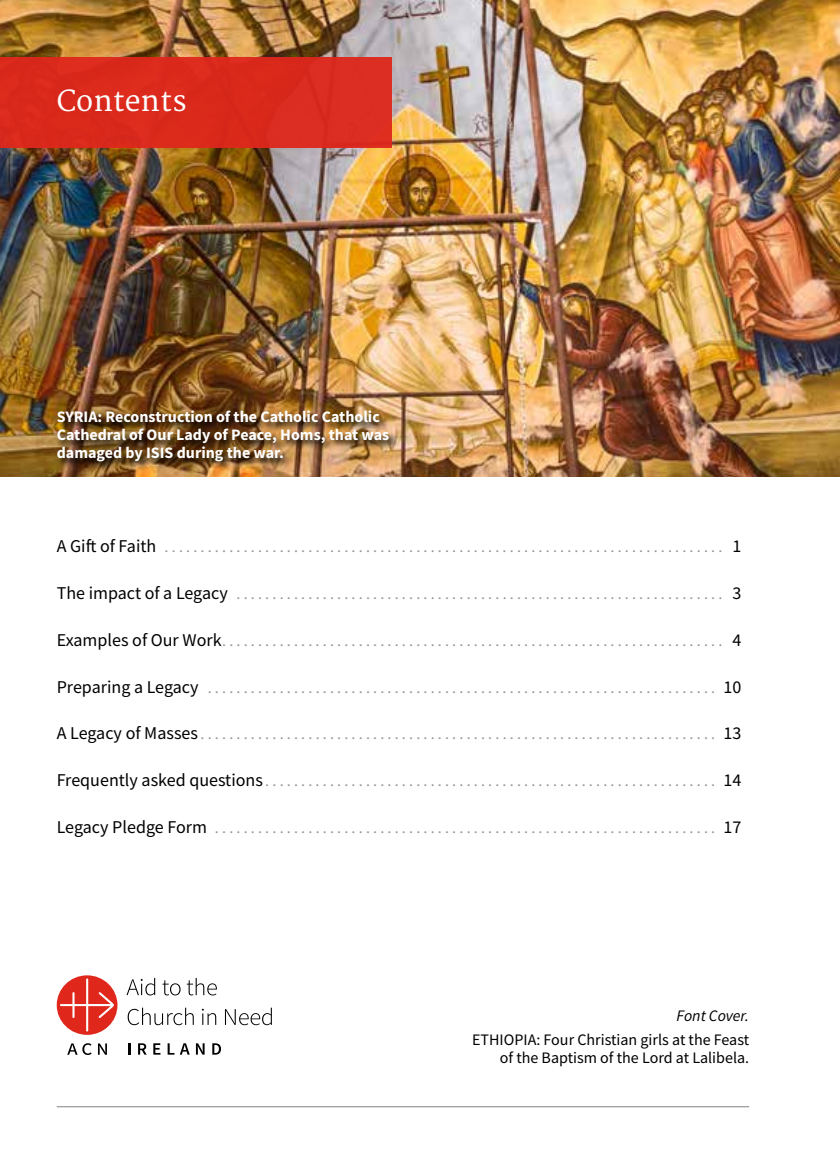
<style>
.page{position:relative;width:840px;height:1163px;background:#fff}
.page>*{position:absolute;margin:0;border:0;box-sizing:border-box;transform-origin:0 0}
.t1{font:600 28.4px "Martel";color:#fff}
.t2{font:16px "Source Sans Pro";color:#939598}
.t3{font:700 16px/18px "Source Sans Pro";color:#fff}
.t4{font:16px/18px "Source Sans Pro";color:#000;text-align:right}
.t5{font:italic 16px "Source Sans Pro";color:#000}
.s1{font-size:18px;color:#000}
</style>
<div class="page">
<hr style="left:839px;top:57px;width:1px;height:90px;background:#df271c">
<img style="left:0;top:0;width:839px;height:476px">
<div style="left:0;top:57px;width:391px;height:90px;background:#df271c"></div>
<svg style="left:128px;top:1007px;width:144px;height:17px"></svg>
<svg style="left:126px;top:977px;width:91px;height:18px"></svg>
<svg style="left:67px;top:1043px;width:40px;height:11px"></svg>
<div style="left:57px;top:975px;width:60px;height:59px;background:#df271c;border-radius:50%"></div>
<svg style="left:60px;top:978px;width:54px;height:53px"></svg>
<svg style="left:128px;top:1043px;width:2px;height:11px"></svg>
<svg style="left:138px;top:1043px;width:9px;height:11px"></svg>
<svg style="left:153px;top:1043px;width:7px;height:11px"></svg>
<svg style="left:167px;top:1043px;width:7px;height:11px"></svg>
<svg style="left:180px;top:1043px;width:10px;height:11px"></svg>
<svg style="left:196px;top:1043px;width:8px;height:11px"></svg>
<svg style="left:212px;top:1043px;width:9px;height:11px"></svg>
<img style="left:56px;top:409px;width:342px;height:62px">
<hr style="left:57px;top:1106px;width:691px;height:1px;background:#808285">
<h1 class="t1" style="left:57px;top:85px;width:131px">Contents</h1>
<p class="t3" style="left:57px;top:408px;width:334px">SYRIA: Reconstruction of the Catholic Catholic<br>Cathedral of Our Lady of Peace, Homs, that was damaged by ISIS during the war.</p>
<p class="t2" style="left:57px;top:537px;width:686px"><span class="s1">A Gift of Faith</span> .............................................................................. <span class="s1">1</span></p>
<p class="t2" style="left:57px;top:583px;width:685px"><span class="s1">The impact of a Legacy</span> .................................................................... <span class="s1">3</span></p>
<p class="t2" style="left:57px;top:630px;width:685px"><span class="s1">Examples of Our Work</span>...................................................................... <span class="s1">4</span></p>
<p class="t2" style="left:57px;top:677px;width:686px"><span class="s1">Preparing a Legacy</span> ....................................................................... <span class="s1">10</span></p>
<p class="t2" style="left:57px;top:723px;width:685px"><span class="s1">A Legacy of Masses</span>........................................................................ <span class="s1">13</span></p>
<p class="t2" style="left:57px;top:770px;width:686px"><span class="s1">Frequently asked questions</span>............................................................... <span class="s1">14</span></p>
<p class="t2" style="left:57px;top:817px;width:686px"><span class="s1">Legacy Pledge Form</span> ...................................................................... <span class="s1">17</span></p>
<p class="t5" style="left:676px;top:1005px;width:74px">Font Cover.</p>
<p class="t4" style="left:472px;top:1029px;width:278px">ETHIOPIA: Four Christian girls at the Feast of the Baptism of the Lord at Lalibela.</p>
</div>
